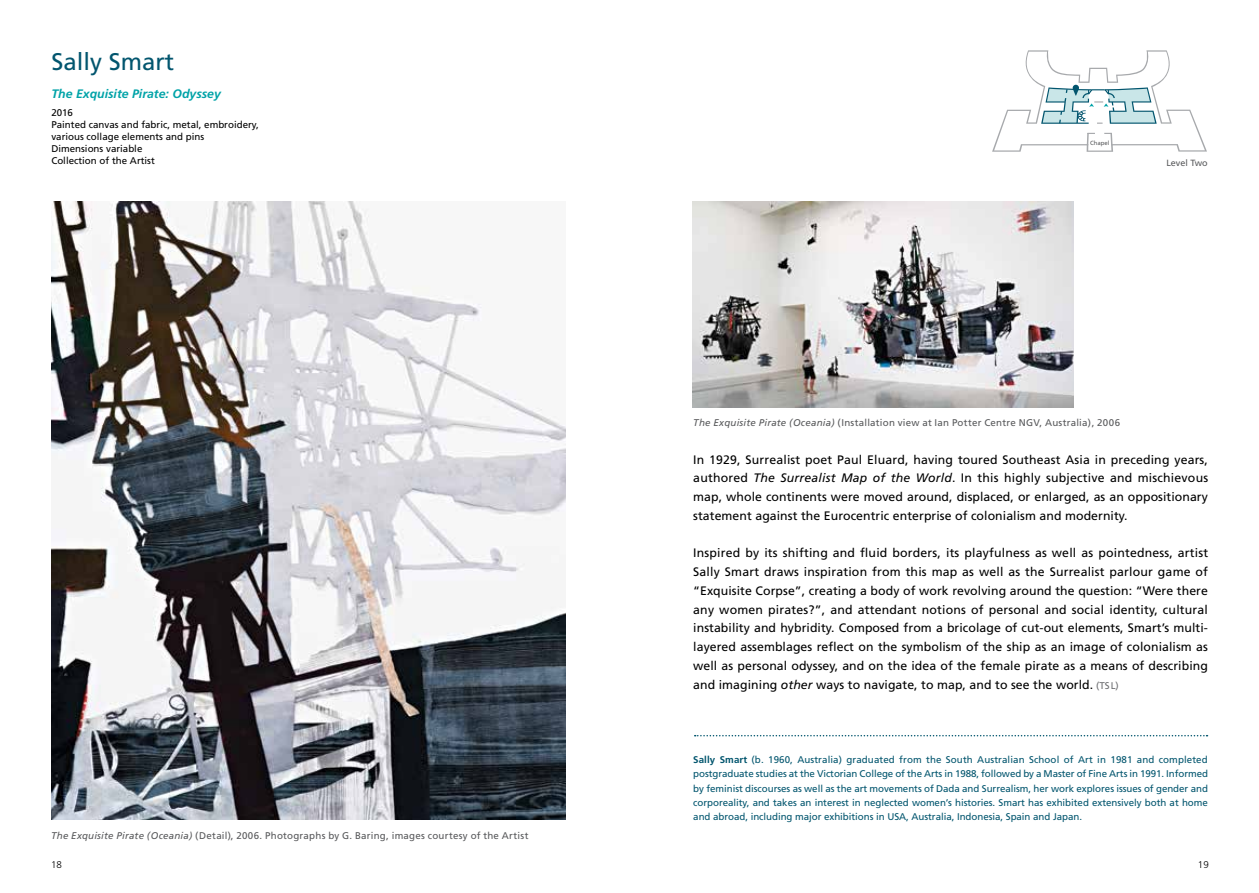
<style>
.page{position:relative;width:1259px;height:893px;background:#fff}
.page>*{position:absolute;margin:0;border:0;box-sizing:border-box;transform-origin:0 0}
.t1{font:24px "Frutiger";color:#02556e}
.t2{font:12.3px/18.8px "Frutiger";letter-spacing:.005em;color:#000;text-align:justify}
.t3{font:italic 700 12.3px "Frutiger";color:#00a3a8}
.t4{font:9.75px/14.2px "Frutiger";letter-spacing:-.005em;color:#02556e;text-align:justify}
.t5{font:9.75px "Frutiger";letter-spacing:.025em;color:#58595b}
.t6{font:9.75px/12px "Frutiger";color:#000}
.t7{font:300 9.75px "Frutiger";color:#000}
.t8{font:9px "Frutiger";color:#58595b}
.t9{font:6px "Frutiger";color:#58595b}
.s1{font-style:italic}
.s2{font-size:9.75px;color:#6d6e71}
.s3{font-weight:700}
</style>
<div class="page">
<svg style="left:992px;top:50px;width:215px;height:102px"></svg>
<img style="left:51px;top:202px;width:515px;height:618px">
<img style="left:692px;top:202px;width:382px;height:205px">
<svg style="left:694px;top:735px;width:513px;height:1px"></svg>
<h1 class="t1" style="left:51px;top:47px;width:124px">Sally Smart</h1>
<p class="t3" style="left:51px;top:86px;width:171px">The Exquisite Pirate: Odyssey</p>
<p class="t6" style="left:51px;top:106px;width:209px">2016<br>Painted canvas and fabric, metal, embroidery, various collage elements and pins<br>Dimensions variable<br>Collection of the Artist</p>
<p class="t5" style="left:51px;top:830px;width:479px"><span class="s1">The Exquisite Pirate (Oceania)</span> (Detail), 2006. Photographs by G. Baring, images courtesy of the Artist</p>
<p class="t9" style="left:1090px;top:139px;width:21px">Chapel</p>
<p class="t8" style="left:1166px;top:158px;width:43px">Level Two</p>
<p class="t5" style="left:693px;top:417px;width:428px"><span class="s1">The Exquisite Pirate (Oceania)</span> (Installation view at Ian Potter Centre NGV, Australia), 2006</p>
<p class="t2" style="left:693px;top:450px;width:516px">In 1929, Surrealist poet Paul Eluard, having toured Southeast Asia in preceding years, authored <span class="s1">The Surrealist Map of the World</span>. In this highly subjective and mischievous map, whole continents were moved around, displaced, or enlarged, as an oppositionary statement against the Eurocentric enterprise of colonialism and modernity.</p>
<p class="t2" style="left:693px;top:544px;width:516px">Inspired by its shifting and fluid borders, its playfulness as well as pointedness, artist Sally Smart draws inspiration from this map as well as the Surrealist parlour game of “Exquisite Corpse”, creating a body of work revolving around the question: “Were there any women pirates?”, and attendant notions of personal and social identity, cultural instability and hybridity. Composed from a bricolage of cut-out elements, Smart’s multi&shy;layered assemblages reflect on the symbolism of the ship as an image of colonialism as well as personal odyssey, and on the idea of the female pirate as a means of describing and imagining <span class="s1">other</span> ways to navigate, to map, and to see the world. <span class="s2">(TSL)</span></p>
<p class="t4" style="left:693px;top:753px;width:516px"><span class="s3">Sally Smart</span> (b. 1960, Australia) graduated from the South Australian School of Art in 1981 and completed postgraduate studies at the Victorian College of the Arts in 1988, followed by a Master of Fine Arts in 1991. Informed by feminist discourses as well as the art movements of Dada and Surrealism, her work explores issues of gender and corporeality, and takes an interest in neglected women’s histories. Smart has exhibited extensively both at home and abroad, including major exhibitions in USA, Australia, Indonesia, Spain and Japan.</p>
<p class="t7" style="left:51px;top:859px;width:12px">18</p>
<p class="t7" style="left:1198px;top:859px;width:12px">19</p>
</div>
